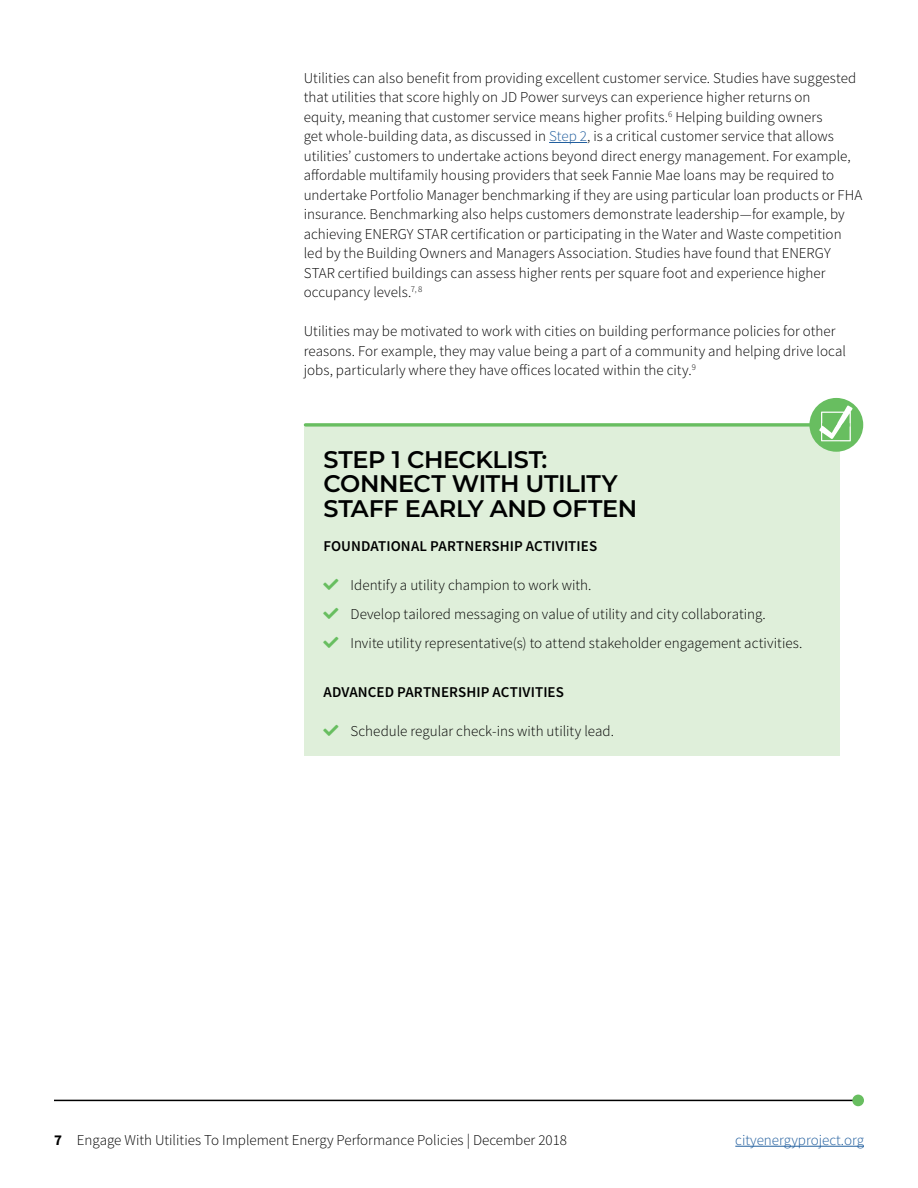
<style>
.page{position:relative;width:918px;height:1188px;background:#fff}
.page>*{position:absolute;margin:0;border:0;box-sizing:border-box;transform-origin:0 0}
.report-box-b-sub-a{font:600 24px/24.3px "Montserrat";letter-spacing:-.015em;color:#000101}
.report-body{font:300 15px/19.5px "Source Sans Pro";color:#000}
.report-box-a-sub-a{font:600 15px "Source Sans Pro";letter-spacing:.005em;color:#000}
.t1{font:300 15px "Source Sans Pro";color:#215e9e}
.s1{color:#215e9e}
.s2{font-weight:700}
</style>
<div class="page">
<hr style="left:735px;top:1146px;width:129px;height:1px;background:#215e9e">
<hr style="left:54px;top:1100px;width:805px;height:1px;background:#000">
<div style="left:852px;top:1095px;width:12px;height:11px;background:#68be60;border-radius:50%"></div>
<hr style="left:549px;top:142px;width:38px;height:1px;background:#215e9e">
<div style="left:304px;top:424px;width:535px;height:332px;background:#dfefda"></div>
<svg style="left:305px;top:423px;width:504px;height:4px;background:#7bc674"></svg>
<svg style="left:809px;top:398px;width:54px;height:54px"></svg>
<p class="report-body" style="left:304px;top:68px;width:560px">Utilities can also benefit from providing excellent customer service. Studies have suggested that utilities that score highly on JD Power surveys can experience higher returns on<br>equity, meaning that customer service means higher profits.<sup>6</sup> Helping building owners<br>get whole-building data, as discussed in <span class="s1">Step 2</span>, is a critical customer service that allows utilities’ customers to undertake actions beyond direct energy management. For example, affordable multifamily housing providers that seek Fannie Mae loans may be required to undertake Portfolio Manager benchmarking if they are using particular loan products or FHA insurance. Benchmarking also helps customers demonstrate leadership—for example, by achieving ENERGY STAR certification or participating in the Water and Waste competition led by the Building Owners and Managers Association. Studies have found that ENERGY STAR certified buildings can assess higher rents per square foot and experience higher occupancy levels.<sup>7,</sup> <sup>8</sup></p>
<p class="report-body" style="left:304px;top:322px;width:544px">Utilities may be motivated to work with cities on building performance policies for other reasons. For example, they may value being a part of a community and helping drive local jobs, particularly where they have offices located within the city.<sup>9</sup></p>
<p class="report-box-b-sub-a" style="left:324px;top:446px;width:315px">STEP 1 CHECKLIST:<br>CONNECT WITH UTILITY<br>STAFF EARLY AND OFTEN</p>
<p class="report-box-a-sub-a" style="left:324px;top:536px;width:275px">FOUNDATIONAL PARTNERSHIP ACTIVITIES</p>
<p class="report-body" style="left:351px;top:575px;width:243px">Identify a utility champion to work with.</p>
<p class="report-body" style="left:351px;top:604px;width:417px">Develop tailored messaging on value of utility and city collaborating.</p>
<p class="report-body" style="left:351px;top:634px;width:454px">Invite utility representative(s) to attend stakeholder engagement activities.</p>
<p class="report-box-a-sub-a" style="left:324px;top:682px;width:242px">ADVANCED PARTNERSHIP ACTIVITIES</p>
<p class="report-body" style="left:351px;top:721px;width:265px">Schedule regular check-ins with utility lead.</p>
<p class="report-body" style="left:54px;top:1130px;width:515px"><span class="s2">7</span> Engage With Utilities To Implement Energy Performance Policies | December 2018</p>
<p class="t1" style="left:735px;top:1131px;width:130px">cityenergyproject.org</p>
</div>
